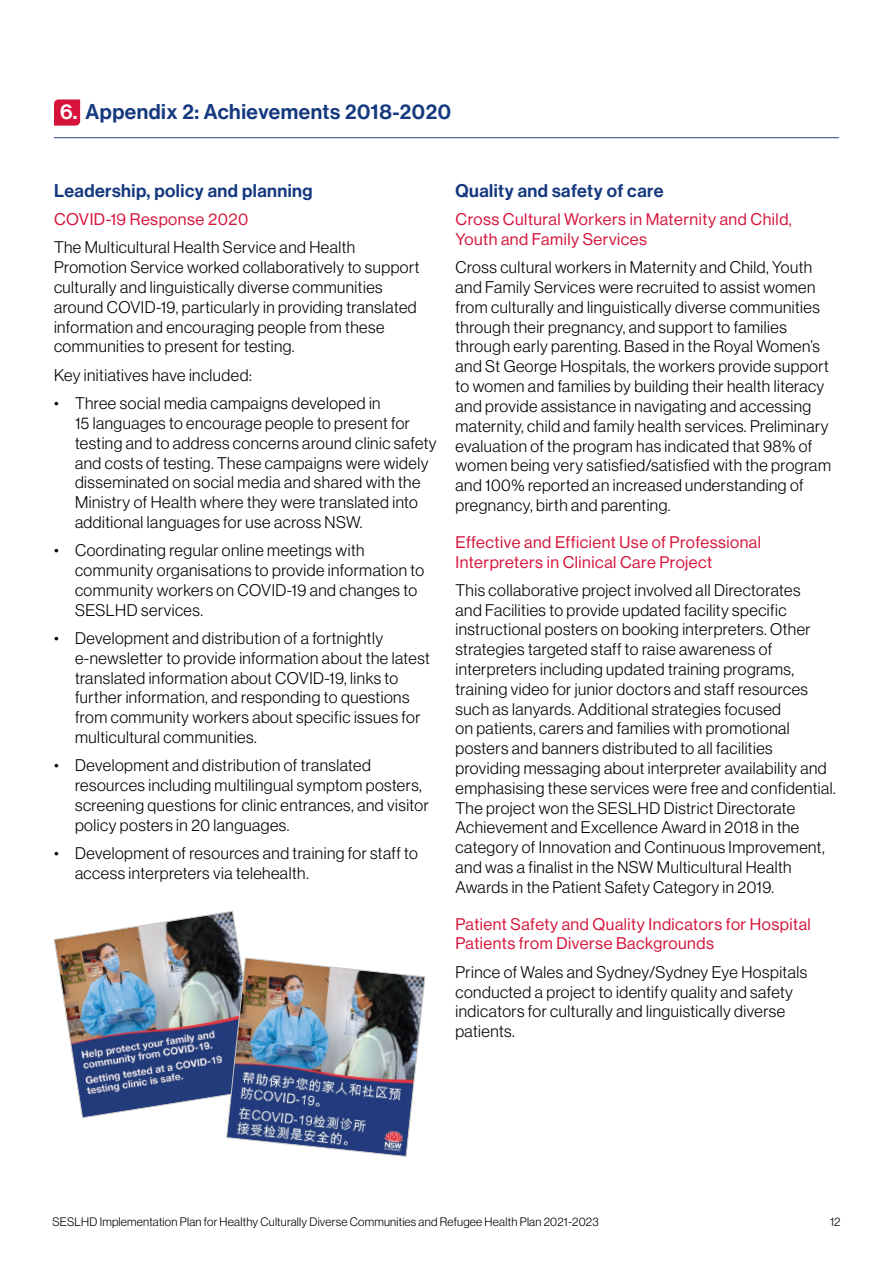
<style>
.page{position:relative;width:893px;height:1263px;background:#fff}
.page>*{position:absolute;margin:0;border:0;box-sizing:border-box;transform-origin:0 0}
.t1{font:21px "Neue Haas Display Mediu";letter-spacing:.025em;color:#15397f}
.t2{font:18px "Neue Haas Display Mediu";letter-spacing:.025em;color:#15397f}
.t3{font:300 16.5px/19.8px "Neue Haas Display";letter-spacing:.03em;color:#000}
.t4{font:16.5px/19.8px "Neue Haas Display";letter-spacing:.03em;color:#d6143b}
.t5{font:300 12px "Neue Haas Display";letter-spacing:.02em;color:#000}
.s1{color:#fff}
</style>
<div class="page">
<hr style="left:54px;top:137px;width:785px;height:1px;background:#25408f">
<svg style="left:54px;top:99px;width:26px;height:27px"></svg>
<img style="left:54px;top:911px;width:371px;height:246px">
<p class="t1" style="left:60px;top:99px;width:392px"><span class="s1">6.</span> Appendix 2: Achievements 2018-2020</p>
<p class="t2" style="left:54px;top:180px;width:260px">Leadership, policy and planning</p>
<p class="t4" style="left:54px;top:210px;width:196px">COVID-19 Response 2020</p>
<p class="t3" style="left:54px;top:238px;width:367px">The Multicultural Health Service and Health Promotion Service worked collaboratively to support culturally and linguistically diverse communities around COVID-19, particularly in providing translated information and encouraging people from these communities to present for testing.</p>
<p class="t3" style="left:54px;top:365px;width:199px">Key initiatives have included:</p>
<p class="t3" style="left:75px;top:393px;width:363px;text-indent:-21px">• Three social media campaigns developed in<br>15 languages to encourage people to present for testing and to address concerns around clinic safety and costs of testing. These campaigns were widely disseminated on social media and shared with the Ministry of Health where they were translated into additional languages for use across NSW.</p>
<p class="t3" style="left:75px;top:540px;width:351px;text-indent:-21px">• Coordinating regular online meetings with community organisations to provide information to community workers on COVID-19 and changes to SESLHD services.</p>
<p class="t3" style="left:75px;top:628px;width:356px;text-indent:-21px">• Development and distribution of a fortnightly e-newsletter to provide information about the latest translated information about COVID-19, links to further information, and responding to questions from community workers about specific issues for multicultural communities.</p>
<p class="t3" style="left:75px;top:755px;width:355px;text-indent:-21px">• Development and distribution of translated resources including multilingual symptom posters, screening questions for clinic entrances, and visitor policy posters in 20 languages.</p>
<p class="t3" style="left:75px;top:843px;width:344px;text-indent:-21px">• Development of resources and training for staff to access interpreters via telehealth.</p>
<p class="t2" style="left:455px;top:180px;width:210px">Quality and safety of care</p>
<p class="t4" style="left:455px;top:210px;width:338px">Cross Cultural Workers in Maternity and Child,<br>Youth and Family Services</p>
<p class="t3" style="left:455px;top:258px;width:377px">Cross cultural workers in Maternity and Child, Youth and Family Services were recruited to assist women from culturally and linguistically diverse communities through their pregnancy, and support to families through early parenting. Based in the Royal Women’s and St George Hospitals, the workers provide support to women and families by building their health literacy and provide assistance in navigating and accessing maternity, child and family health services. Preliminary evaluation of the program has indicated that 98% of women being very satisfied/satisfied with the program and 100% reported an increased understanding of pregnancy, birth and parenting.</p>
<p class="t4" style="left:455px;top:532px;width:307px">Effective and Efficient Use of Professional<br>Interpreters in Clinical Care Project</p>
<p class="t3" style="left:455px;top:580px;width:382px">This collaborative project involved all Directorates<br>and Facilities to provide updated facility specific instructional posters on booking interpreters. Other strategies targeted staff to raise awareness of interpreters including updated training programs, training video for junior doctors and staff resources such as lanyards. Additional strategies focused<br>on patients, carers and families with promotional posters and banners distributed to all facilities providing messaging about interpreter availability and emphasising these services were free and confidential.<br>The project won the SESLHD District Directorate Achievement and Excellence Award in 2018 in the category of Innovation and Continuous Improvement, and was a finalist in the NSW Multicultural Health Awards in the Patient Safety Category in 2019.</p>
<p class="t4" style="left:455px;top:914px;width:357px">Patient Safety and Quality Indicators for Hospital<br>Patients from Diverse Backgrounds</p>
<p class="t3" style="left:455px;top:962px;width:353px">Prince of Wales and Sydney/Sydney Eye Hospitals conducted a project to identify quality and safety indicators for culturally and linguistically diverse patients.</p>
<p class="t5" style="left:52px;top:1215px;width:548px">SESLHD Implementation Plan for Healthy Culturally Diverse Communities and Refugee Health Plan 2021-2023</p>
<p class="t5" style="left:830px;top:1215px;width:12px">12</p>
</div>
